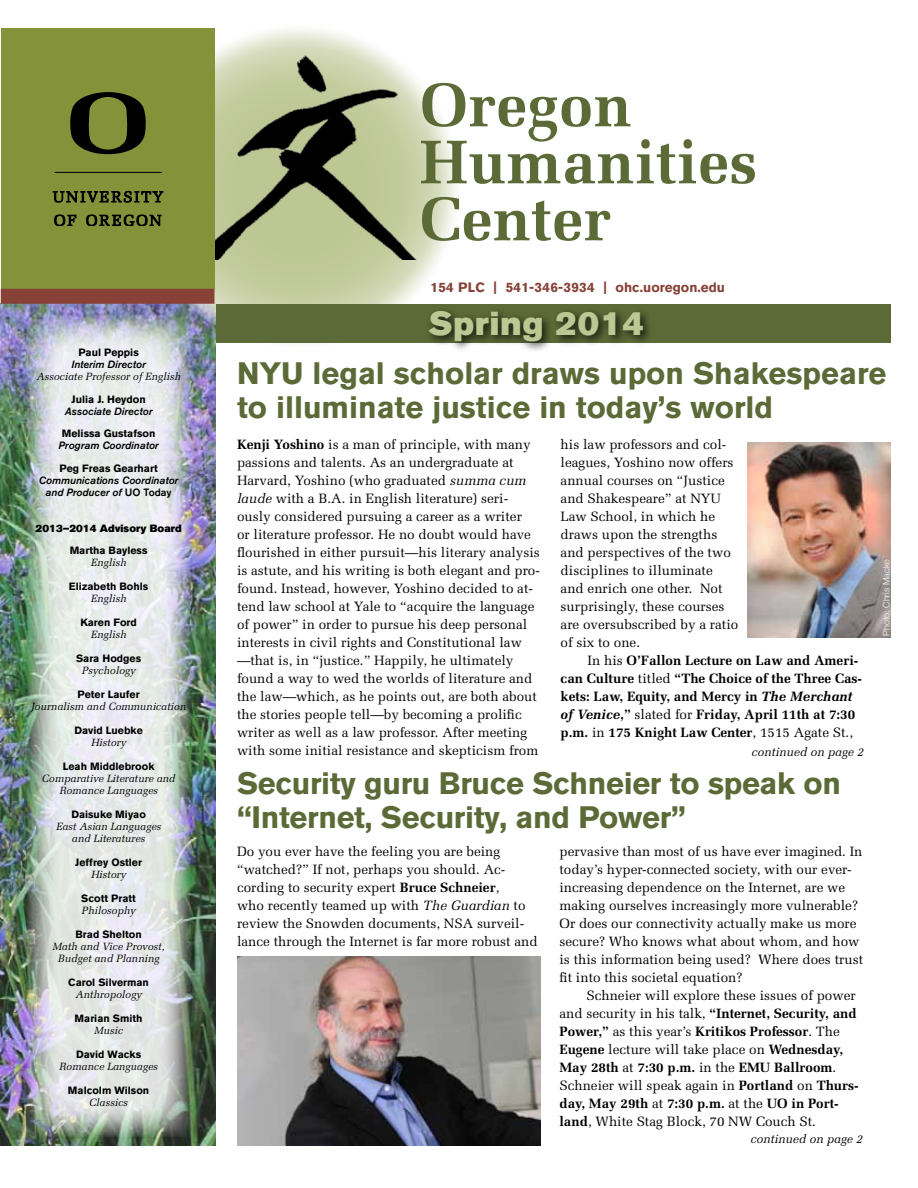
<style>
.page{position:relative;width:918px;height:1188px;background:#fff}
.page>*{position:absolute;margin:0;border:0;box-sizing:border-box;transform-origin:0 0}
.t1{font:700 61.5px/57px "Melior";letter-spacing:.01em;color:#5c6a37}
.t2{font:33px "Akzidenz Grotesk BQ Super";letter-spacing:.03em;color:#bdc793}
.t3{font:700 30.75px/34.5px "Akzidenz Grotesk BQ";color:#5c6a37}
.t4{font:13.5px/18px "Melior";color:#000}
.t5{font:700 13.5px/18px "Melior";color:#000}
.t6{font:700 13.5px "Akzidenz Grotesk BQ";letter-spacing:.02em;color:#874137}
.t7{font:italic 12px "Melior";color:#000}
.t8{font:italic 10.5px/12px "Melior";color:#000;text-align:center}
.t9{font:700 10.5px "Akzidenz Grotesk BQ";color:#000}
.t10{font:italic 10.5px/12px "Akzidenz Grotesk BQ Med";color:#000;text-align:center}
.t11{font:10.5px "Akzidenz Grotesk BQ Super";color:#000}
.t12{font:300 9px "Helvetica Neue";color:#fff}
.s1{font-family:"Akzidenz Grotesk BQ";font-weight:500;font-style:normal}
.s2{font-weight:700}
.s3{font-style:italic}
.s4{font-weight:400}
</style>
<div class="page">
<img style="left:0;top:304px;width:215px;height:841px">
<svg style="left:136px;top:23px;width:326px;height:326px"></svg>
<img style="left:214px;top:56px;width:218px;height:204px">
<div style="left:1px;top:28px;width:213px;height:261px;background:#84933a"></div>
<svg style="left:53px;top:191px;width:110px;height:11px"></svg>
<svg style="left:54px;top:215px;width:22px;height:11px"></svg>
<svg style="left:86px;top:215px;width:75px;height:11px"></svg>
<svg style="left:70px;top:92px;width:76px;height:62px"></svg>
<hr style="left:55px;top:172px;width:107px;height:1px;background:#000">
<div style="left:1px;top:289px;width:213px;height:15px;background:#874137"></div>
<img style="left:27px;top:315px;width:163px;height:822px">
<div style="left:216px;top:304px;width:675px;height:39px;background:#5c6a37"></div>
<div style="left:423px;top:306px;width:230px;height:46px;background:#000;opacity:.75"></div>
<img style="left:237px;top:956px;width:304px;height:189px">
<img style="left:747px;top:442px;width:144px;height:195px">
<p class="t9" style="left:78px;top:346px;width:62px">Paul Peppis</p>
<p class="t10" style="left:72px;top:359px;width:76px">Interim Director</p>
<p class="t8" style="left:36px;top:371px;width:146px">Associate Professor of English</p>
<p class="t9" style="left:72px;top:393px;width:76px">Julia J. Heydon</p>
<p class="t10" style="left:65px;top:405px;width:89px">Associate Director</p>
<p class="t9" style="left:62px;top:427px;width:95px">Melissa Gustafson</p>
<p class="t10" style="left:59px;top:440px;width:101px">Program Coordinator</p>
<p class="t9" style="left:60px;top:462px;width:100px">Peg Freas Gearhart</p>
<p class="t10" style="left:39px;top:474px;width:141px">Communications Coordinator and Producer of <span class="s1">UO Today</span></p>
<p class="t11" style="left:36px;top:522px;width:147px">2013–2014 Advisory Board</p>
<p class="t9" style="left:70px;top:544px;width:79px">Martha Bayless</p>
<p class="t8" style="left:91px;top:557px;width:37px">English</p>
<p class="t9" style="left:69px;top:580px;width:81px">Elizabeth Bohls</p>
<p class="t8" style="left:91px;top:593px;width:37px">English</p>
<p class="t9" style="left:80px;top:616px;width:58px">Karen Ford</p>
<p class="t8" style="left:91px;top:629px;width:37px">English</p>
<p class="t9" style="left:76px;top:652px;width:67px">Sara Hodges</p>
<p class="t8" style="left:82px;top:665px;width:55px">Psychology</p>
<p class="t9" style="left:78px;top:688px;width:64px">Peter Laufer</p>
<p class="t8" style="left:31px;top:701px;width:157px">Journalism and Communication</p>
<p class="t9" style="left:74px;top:724px;width:70px">David Luebke</p>
<p class="t8" style="left:91px;top:737px;width:37px">History</p>
<p class="t9" style="left:63px;top:760px;width:93px">Leah Middlebrook</p>
<p class="t8" style="left:42px;top:773px;width:135px">Comparative Literature and<br>Romance Languages</p>
<p class="t9" style="left:71px;top:808px;width:76px">Daisuke Miyao</p>
<p class="t8" style="left:56px;top:821px;width:107px">East Asian Languages and Literatures</p>
<p class="t9" style="left:75px;top:856px;width:68px">Jeffrey Ostler</p>
<p class="t8" style="left:91px;top:869px;width:37px">History</p>
<p class="t9" style="left:81px;top:892px;width:56px">Scott Pratt</p>
<p class="t8" style="left:82px;top:905px;width:56px">Philosophy</p>
<p class="t9" style="left:76px;top:929px;width:68px">Brad Shelton</p>
<p class="t8" style="left:53px;top:941px;width:114px">Math and Vice Provost,<br>Budget and Planning</p>
<p class="t9" style="left:68px;top:977px;width:82px">Carol Silverman</p>
<p class="t8" style="left:75px;top:989px;width:68px">Anthropology</p>
<p class="t9" style="left:75px;top:1013px;width:70px">Marian Smith</p>
<p class="t8" style="left:94px;top:1025px;width:30px">Music</p>
<p class="t9" style="left:76px;top:1049px;width:67px">David Wacks</p>
<p class="t8" style="left:59px;top:1061px;width:100px">Romance Languages</p>
<p class="t9" style="left:68px;top:1085px;width:83px">Malcolm Wilson</p>
<p class="t8" style="left:89px;top:1097px;width:40px">Classics</p>
<h1 class="t1" style="left:420px;top:76px;width:338px">Oregon<br>Humanities<br>Center</h1>
<p class="t6" style="left:430px;top:280px;width:296px">154 PLC | 541-346-3934 | ohc.uoregon.edu</p>
<h2 class="t2" style="left:428px;top:305px;width:217px">Spring 2014</h2>
<h3 class="t3" style="left:237px;top:356px;width:651px">NYU legal scholar draws upon Shakespeare to illuminate justice in today’s world</h3>
<p class="t4" style="left:237px;top:435px;width:304px"><span class="s2">Kenji Yoshino</span> is a man of principle, with many passions and talents. As an undergraduate at Harvard, Yoshino (who graduated <span class="s3">summa cum laude</span> with a B.A. in English literature) seri&shy;ously considered pursuing a career as a writer<br>or literature professor. He no doubt would have flourished in either pursuit—his literary analysis is astute, and his writing is both elegant and pro&shy;found. Instead, however, Yoshino decided to at&shy;tend law school at Yale to “acquire the language of power” in order to pursue his deep personal interests in civil rights and Constitutional law —that is, in “justice.” Happily, he ultimately found a way to wed the worlds of literature and the law—which, as he points out, are both about the stories people tell—by becoming a prolific writer as well as a law professor. After meeting with some initial resistance and skepticism from</p>
<p class="t4" style="left:561px;top:435px;width:179px">his law professors and col&shy;leagues, Yoshino now offers annual courses on “Justice and Shakespeare” at NYU<br>Law School, in which he draws upon the strengths and perspectives of the two disciplines to illuminate and enrich one other. Not surprisingly, these courses are oversubscribed by a ratio of six to one.</p>
<p class="t5" style="left:561px;top:651px;width:303px;text-indent:27px"><span class="s4">In his</span> O’Fallon Lecture on Law and Ameri&shy;can Culture <span class="s4">titled</span> “The Choice of the Three Cas&shy;kets: Law, Equity, and Mercy in <span class="s3">The Merchant of Venice</span>,” <span class="s4">slated for</span> Friday, April 11th at 7:30 p.m. <span class="s4">in</span> 175 Knight Law Center<span class="s4">, 1515 Agate St.,</span></p>
<p class="t7" style="left:752px;top:745px;width:114px">continued on page 2</p>
<h3 class="t3" style="left:237px;top:766px;width:606px">Security guru Bruce Schneier to speak on “Internet, Security, and Power”</h3>
<p class="t4" style="left:237px;top:843px;width:302px">Do you ever have the feeling you are being “watched?” If not, perhaps you should. Ac&shy;cording to security expert <span class="s2">Bruce Schneier</span>,<br>who recently teamed up with <span class="s3">The Guardian</span> to review the Snowden documents, NSA surveil&shy;lance through the Internet is far more robust and</p>
<p class="t4" style="left:560px;top:843px;width:305px">pervasive than most of us have ever imagined. In today’s hyper-connected society, with our ever&shy;increasing dependence on the Internet, are we making ourselves increasingly more vulnerable?<br>Or does our connectivity actually make us more secure? Who knows what about whom, and how is this information being used? Where does trust fit into this societal equation?</p>
<p class="t4" style="left:560px;top:987px;width:301px;text-indent:27px">Schneier will explore these issues of power and security in his talk, <span class="s2">“Internet, Security, and Power,”</span> as this year’s <span class="s2">Kritikos Professor</span>. The <span class="s2">Eugene</span> lecture will take place on <span class="s2">Wednesday, May 28th</span> at <span class="s2">7:30 p.m.</span> in the <span class="s2">EMU Ballroom</span>.<br>Schneier will speak again in <span class="s2">Portland</span> on <span class="s2">Thurs&shy;day, May 29th</span> at <span class="s2">7:30 p.m.</span> at the <span class="s2">UO in Port&shy;land</span>, White Stag Block, 70 NW Couch St.</p>
<p class="t7" style="left:750px;top:1132px;width:114px">continued on page 2</p>
<p class="t12" style="left:881px;top:636px;width:78px;rotate:-90deg">Photo: Chris Macke</p>
</div>
